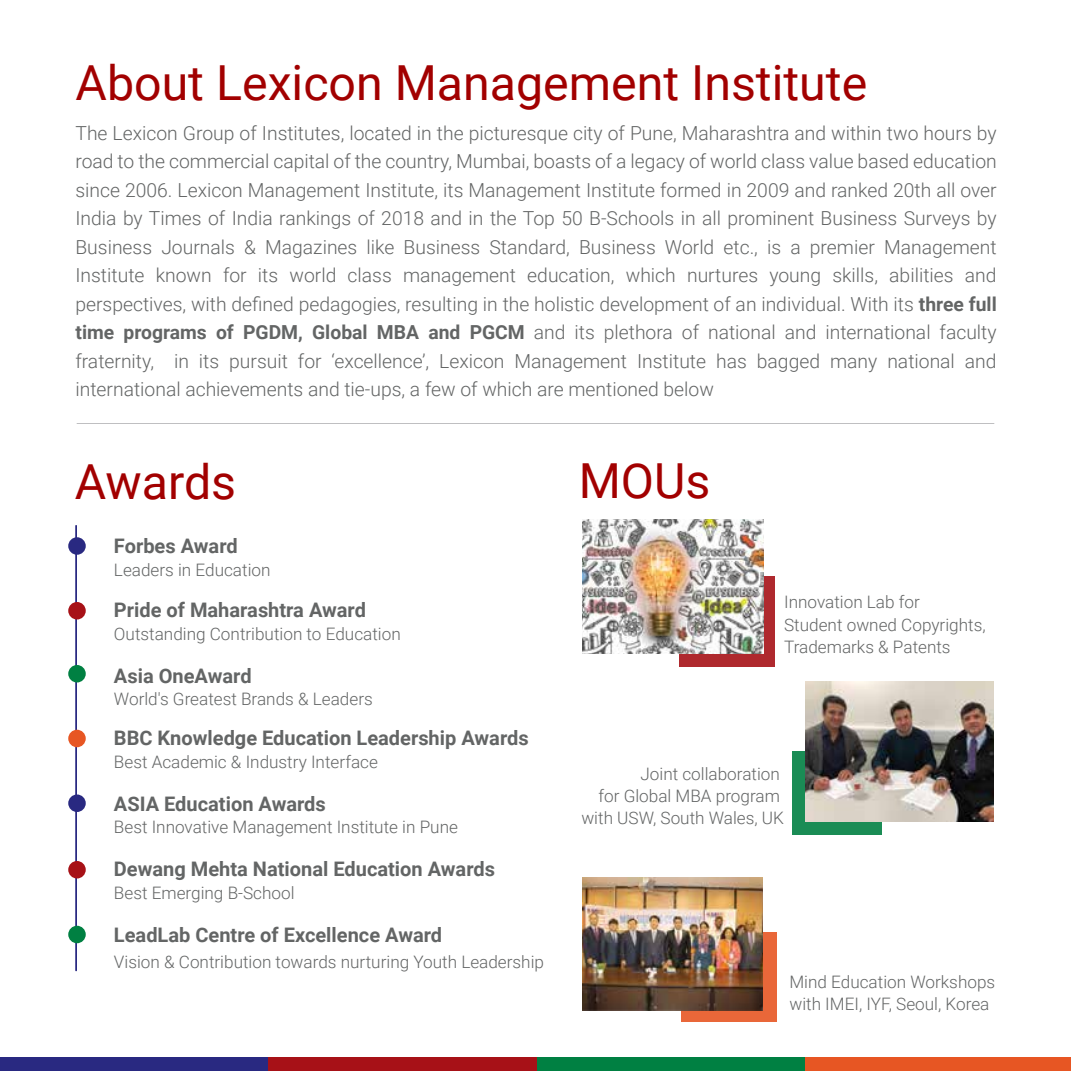
<style>
.page{position:relative;width:1071px;height:1071px;background:#fff}
.page>*{position:absolute;margin:0;border:0;box-sizing:border-box;transform-origin:0 0}
.t1{font:48.3px "Roboto";color:#a20000}
.t2{font:700 19.95px "Roboto";color:#636565}
.t3{font:300 19.25px/28.5px "Roboto";color:#636565;text-align:justify}
.t4{font:300 17.15px/22.4px "Roboto";color:#636565}
.s1{font-weight:700}
</style>
<div class="page">
<div style="left:0;top:1057px;width:269px;height:14px;background:#292981"></div>
<div style="left:269px;top:1057px;width:268px;height:14px;background:#a71117"></div>
<div style="left:537px;top:1057px;width:269px;height:14px;background:#008042"></div>
<div style="left:806px;top:1057px;width:265px;height:14px;background:#e75623"></div>
<div style="left:679px;top:576px;width:96px;height:91px;background:#af292e"></div>
<div style="left:793px;top:751px;width:89px;height:84px;background:#1a8c55"></div>
<div style="left:682px;top:933px;width:95px;height:89px;background:#e96739"></div>
<hr style="left:75px;top:525px;width:2px;height:446px;background:#292981">
<img style="left:805px;top:681px;width:189px;height:141px">
<img style="left:583px;top:877px;width:179px;height:133px">
<img style="left:583px;top:520px;width:180px;height:134px">
<div style="left:68px;top:537px;width:18px;height:18px;background:#292981;border-radius:50%"></div>
<div style="left:68px;top:602px;width:18px;height:18px;background:#a71117;border-radius:50%"></div>
<div style="left:68px;top:665px;width:18px;height:17px;background:#008042;border-radius:50%"></div>
<div style="left:68px;top:730px;width:18px;height:17px;background:#e75623;border-radius:50%"></div>
<div style="left:68px;top:794px;width:18px;height:18px;background:#292981;border-radius:50%"></div>
<div style="left:68px;top:861px;width:18px;height:17px;background:#a71117;border-radius:50%"></div>
<div style="left:68px;top:926px;width:18px;height:17px;background:#008042;border-radius:50%"></div>
<hr style="left:77px;top:423px;width:917px;height:1px;background:#bfbfc1">
<h1 class="t1" style="left:76px;top:49px;width:793px">About Lexicon Management Institute</h1>
<p class="t3" style="left:75px;top:118px;width:923px">The Lexicon Group of Institutes, located in the picturesque city of Pune, Maharashtra and within two hours by road to the commercial capital of the country, Mumbai, boasts of a legacy of world class value based education since 2006. Lexicon Management Institute, its Management Institute formed in 2009 and ranked 20th all over India by Times of India rankings of 2018 and in the Top 50 B-Schools in all prominent Business Surveys by Business Journals &amp; Magazines like Business Standard, Business World etc., is a premier Management Institute known for its world class management education, which nurtures young skills, abilities and perspectives, with defined pedagogies, resulting in the holistic development of an individual. With its <span class="s1">three full time programs of PGDM, Global MBA and PGCM</span> and its plethora of national and international faculty fraternity, in its pursuit for ‘excellence’, Lexicon Management Institute has bagged many national and international achievements and tie-ups, a few of which are mentioned below</p>
<h1 class="t1" style="left:75px;top:448px;width:163px">Awards</h1>
<p class="t2" style="left:114px;top:532px;width:125px">Forbes Award</p>
<p class="t4" style="left:114px;top:558px;width:158px">Leaders in Education</p>
<p class="t2" style="left:114px;top:596px;width:254px">Pride of Maharashtra Award</p>
<p class="t4" style="left:114px;top:622px;width:288px">Outstanding Contribution to Education</p>
<p class="t2" style="left:114px;top:662px;width:139px">Asia OneAward</p>
<p class="t4" style="left:114px;top:687px;width:260px">World's Greatest Brands &amp; Leaders</p>
<p class="t2" style="left:114px;top:724px;width:416px">BBC Knowledge Education Leadership Awards</p>
<p class="t4" style="left:114px;top:750px;width:265px">Best Academic &amp; Industry Interface</p>
<p class="t2" style="left:114px;top:790px;width:213px">ASIA Education Awards</p>
<p class="t4" style="left:114px;top:815px;width:346px">Best Innovative Management Institute in Pune</p>
<p class="t2" style="left:114px;top:855px;width:383px">Dewang Mehta National Education Awards</p>
<p class="t4" style="left:114px;top:881px;width:182px">Best Emerging B-School</p>
<p class="t2" style="left:114px;top:921px;width:330px">LeadLab Centre of Excellence Award</p>
<p class="t4" style="left:114px;top:950px;width:432px">Vision &amp; Contribution towards nurturing Youth Leadership</p>
<h1 class="t1" style="left:579px;top:447px;width:133px">MOUs</h1>
<p class="t4" style="left:784px;top:590px;width:203px">Innovation Lab for<br>Student owned Copyrights,<br>Trademarks &amp; Patents</p>
<p class="t4" style="left:581px;top:762px;width:204px;text-align:right">Joint collaboration<br>for Global MBA program with USW, South Wales, UK</p>
<p class="t4" style="left:789px;top:970px;width:207px">Mind Education Workshops with IMEI, IYF, Seoul, Korea</p>
</div>
